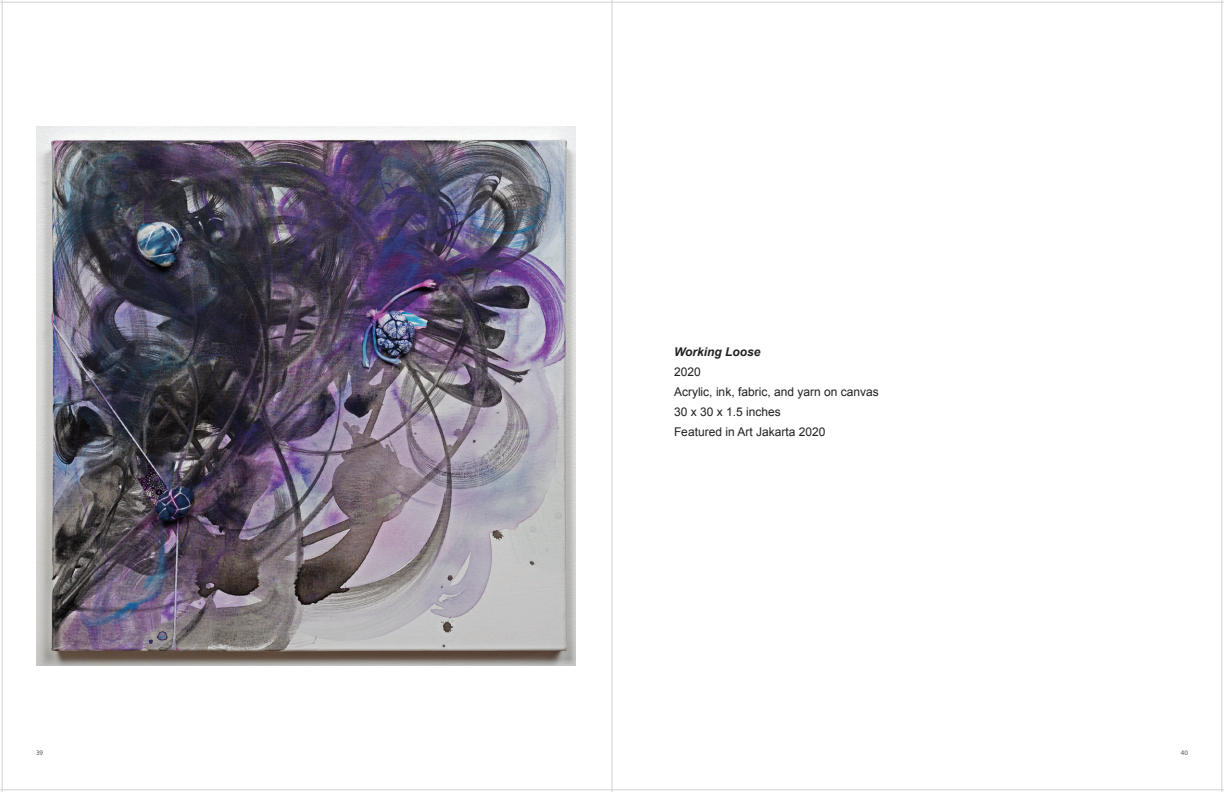
<style>
.page{position:relative;width:1224px;height:792px;background:#fff}
.page>*{position:absolute;margin:0;border:0;box-sizing:border-box;transform-origin:0 0}
.t1{font:12px/20px "Arial";color:#231f20}
.t2{font:italic 700 12px "Arial";color:#231f20}
.t3{font:7px "Myriad Pro";color:#57585a}
</style>
<div class="page">
<hr style="left:612px;top:0;width:1px;height:792px;background:#d1d2d4">
<hr style="left:1222px;top:0;width:1px;height:792px;background:#d1d2d4">
<hr style="left:2px;top:0;width:1px;height:792px;background:#d1d2d4">
<hr style="left:0;top:2px;width:1224px;height:1px;background:#d1d2d4">
<hr style="left:0;top:790px;width:1224px;height:1px;background:#d1d2d4">
<img style="left:36px;top:126px;width:540px;height:540px">
<p class="t2" style="left:674px;top:345px;width:88px">Working Loose</p>
<p class="t1" style="left:674px;top:362px;width:206px">2020<br>Acrylic, ink, fabric, and yarn on canvas<br>30 x 30 x 1.5 inches<br>Featured in Art Jakarta 2020</p>
<p class="t3" style="left:36px;top:749px;width:9px">39</p>
<p class="t3" style="left:1181px;top:749px;width:9px">40</p>
</div>
